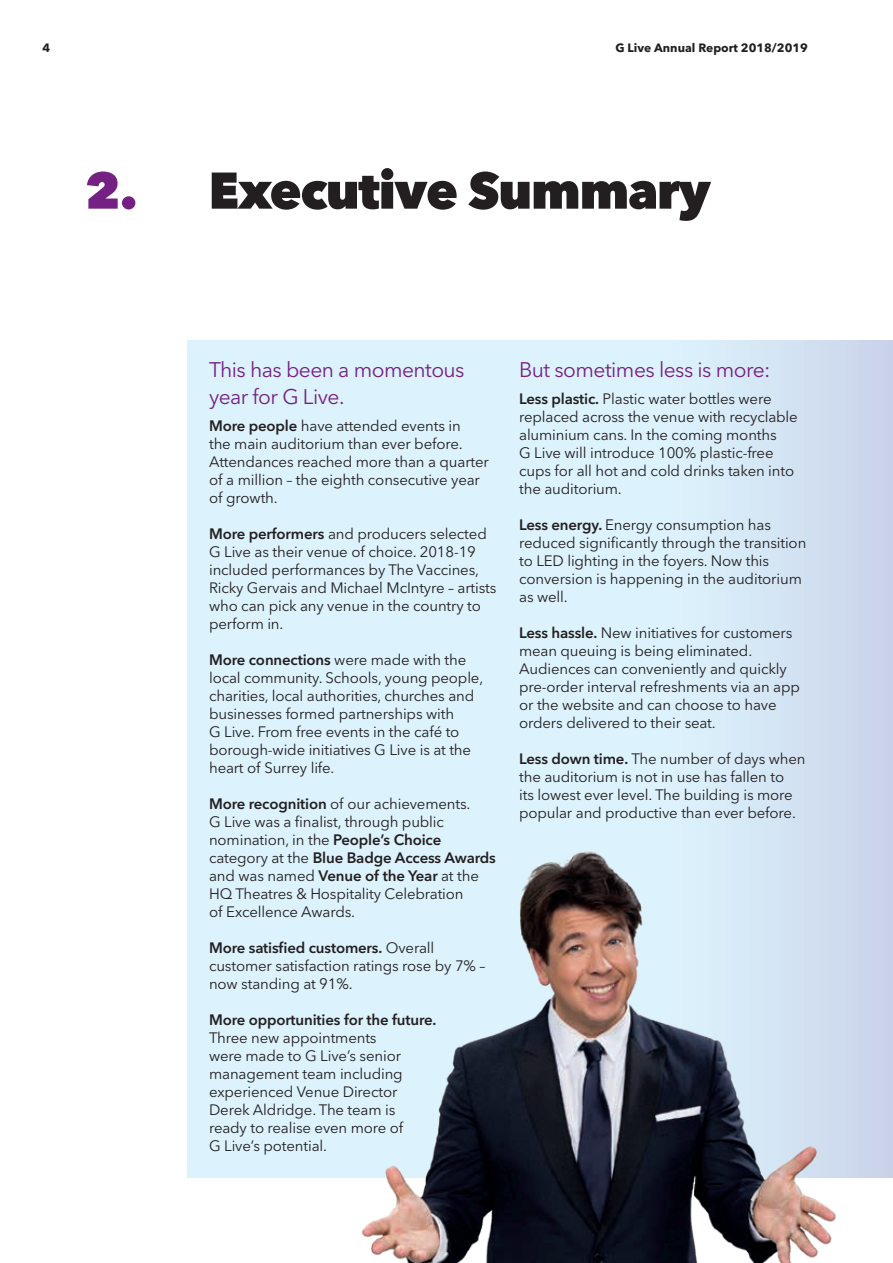
<style>
.page{position:relative;width:893px;height:1263px;background:#fff}
.page>*{position:absolute;margin:0;border:0;box-sizing:border-box;transform-origin:0 0}
.t1{font:800 51px "Avenir Next LT Pro";letter-spacing:-.025em;color:#231f20}
.t2{font:21px/27px "Avenir Next LT Pro";letter-spacing:-.025em;color:#752183}
.t3{font:15px/18px "Avenir Next LT Pro";letter-spacing:-.01em;color:#231f20}
.t4{font:600 15px "Avenir Next LT Pro";letter-spacing:-.01em;color:#231f20}
.t5{font:700 12px "Avenir Next LT Pro";color:#231f20}
.s1{color:#752183}
.s2{font-weight:600}
</style>
<div class="page">
<div style="left:188px;top:340px;width:705px;height:838px;background:linear-gradient(to right,#e0f9ff,#d3e2f2)"></div>
<img style="left:280px;top:837px;width:613px;height:426px">
<p class="t5" style="left:43px;top:40px;width:9px">4</p>
<p class="t5" style="left:615px;top:40px;width:194px">G Live Annual Report 2018/2019</p>
<h1 class="t1" style="left:85px;top:159px;width:627px"><span class="s1">2.</span> Executive Summary</h1>
<h2 class="t2" style="left:209px;top:356px;width:257px">This has been a momentous year for G Live.</h2>
<p class="t3" style="left:209px;top:417px;width:281px"><span class="s2">More people</span> have attended events in<br>the main auditorium than ever before.<br>Attendances reached more than a quarter of a million – the eighth consecutive year of growth.</p>
<p class="t3" style="left:209px;top:525px;width:289px"><span class="s2">More performers</span> and producers selected G Live as their venue of choice. 2018-19 included performances by The Vaccines, Ricky Gervais and Michael McIntyre – artists who can pick any venue in the country to perform in.</p>
<p class="t3" style="left:209px;top:651px;width:276px"><span class="s2">More connections</span> were made with the local community. Schools, young people, charities, local authorities, churches and businesses formed partnerships with<br>G Live. From free events in the café to borough-wide initiatives G Live is at the heart of Surrey life.</p>
<p class="t3" style="left:209px;top:795px;width:288px"><span class="s2">More recognition</span> of our achievements.<br>G Live was a finalist, through public nomination, in the <span class="s2">People’s Choice </span>category at the <span class="s2">Blue Badge Access Awards </span>and was named <span class="s2">Venue of the Year</span> at the HQ Theatres &amp; Hospitality Celebration<br>of Excellence Awards.</p>
<p class="t3" style="left:209px;top:939px;width:278px"><span class="s2">More satisfied customers.</span> Overall customer satisfaction ratings rose by 7% – now standing at 91%.</p>
<p class="t4" style="left:209px;top:1011px;width:229px">More opportunities for the future.</p>
<p class="t3" style="left:209px;top:1029px;width:196px">Three new appointments were made to G Live’s senior management team including experienced Venue Director<br>Derek Aldridge. The team is ready to realise even more of<br>G Live’s potential.</p>
<h2 class="t2" style="left:519px;top:356px;width:253px">But sometimes less is more:</h2>
<p class="t3" style="left:519px;top:390px;width:280px"><span class="s2">Less plastic.</span> Plastic water bottles were replaced across the venue with recyclable aluminium cans. In the coming months<br>G Live will introduce 100% plastic-free cups for all hot and cold drinks taken into the auditorium.</p>
<p class="t3" style="left:519px;top:516px;width:289px"><span class="s2">Less energy.</span> Energy consumption has reduced significantly through the transition to LED lighting in the foyers. Now this conversion is happening in the auditorium as well.</p>
<p class="t3" style="left:519px;top:624px;width:282px"><span class="s2">Less hassle.</span> New initiatives for customers mean queuing is being eliminated.<br>Audiences can conveniently and quickly pre-order interval refreshments via an app or the website and can choose to have orders delivered to their seat.</p>
<p class="t3" style="left:519px;top:750px;width:288px"><span class="s2">Less down time.</span> The number of days when the auditorium is not in use has fallen to<br>its lowest ever level. The building is more popular and productive than ever before.</p>
</div>
